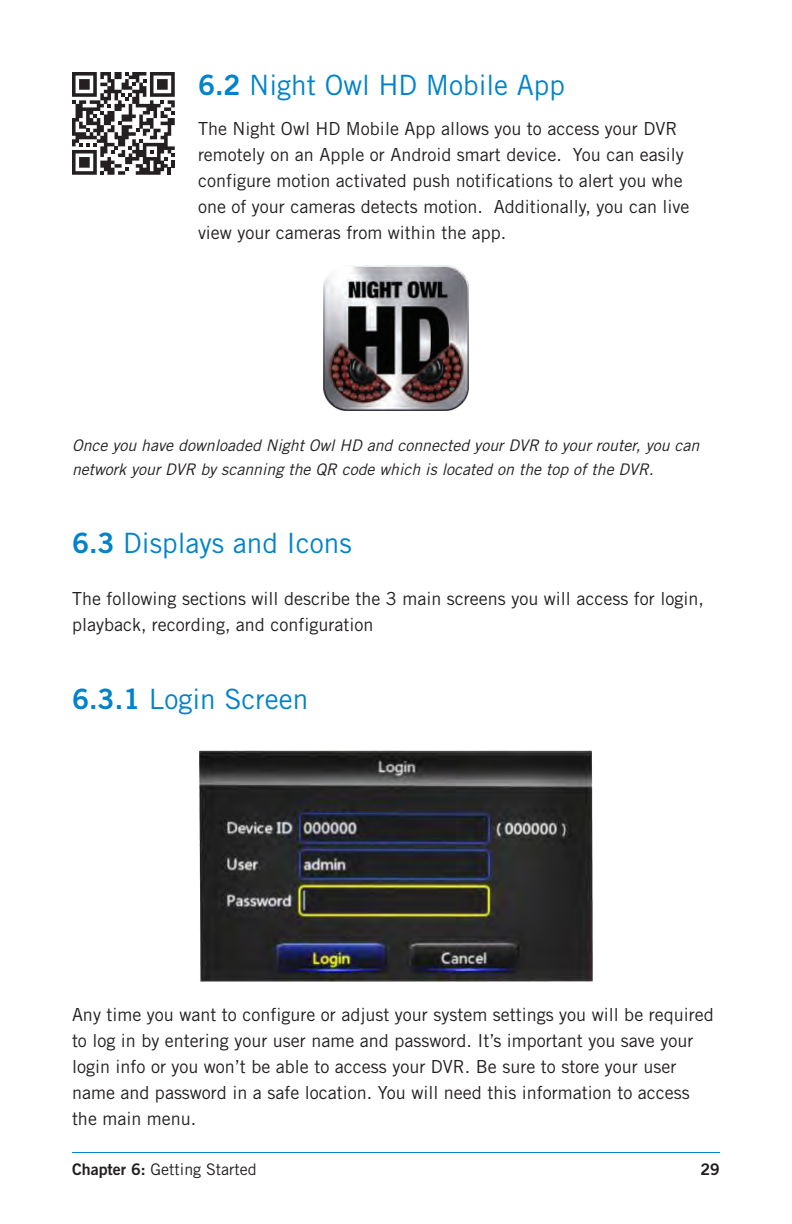
<style>
.page{position:relative;width:792px;height:1224px;background:#fff}
.page>*{position:absolute;margin:0;border:0;box-sizing:border-box;transform-origin:0 0}
.t1{font:28px "Trade Gothic";color:#0083ca}
.t2{font:18px/26px "Trade Gothic";color:#231f20}
.t3{font:italic 16px/24px "Trade Gothic";color:#231f20}
.t4{font:16px "Trade Gothic";color:#231f20}
.t5{font:16px "Trade Gothic Bold Two";color:#231f20}
.s1{font-family:"Trade Gothic Bold Two"}
</style>
<div class="page">
<hr style="left:72px;top:1152px;width:648px;height:1px;background:#0083ca">
<img style="left:324px;top:266px;width:145px;height:145px">
<img style="left:200px;top:751px;width:392px;height:231px">
<svg style="left:72px;top:72px;width:103px;height:103px"></svg>
<h1 class="t1" style="left:198px;top:68px;width:369px"><span class="s1">6.2</span> Night Owl HD Mobile App</h1>
<p class="t2" style="left:198px;top:115px;width:493px">The Night Owl HD Mobile App allows you to access your DVR remotely on an Apple or Android smart device. You can easily configure motion activated push notifications to alert you whe one of your cameras detects motion. Additionally, you can live view your cameras from within the app.</p>
<p class="t3" style="left:72px;top:433px;width:629px">Once you have downloaded Night Owl HD and connected your DVR to your router, you can network your DVR by scanning the QR code which is located on the top of the DVR.</p>
<h1 class="t1" style="left:72px;top:526px;width:281px"><span class="s1">6.3</span> Displays and Icons</h1>
<p class="t2" style="left:72px;top:585px;width:633px">The following sections will describe the 3 main screens you will access for login, playback, recording, and configuration</p>
<h1 class="t1" style="left:72px;top:682px;width:238px"><span class="s1">6.3.1</span> Login Screen</h1>
<p class="t2" style="left:72px;top:1001px;width:643px">Any time you want to configure or adjust your system settings you will be required to log in by entering your user name and password. It’s important you save your login info or you won’t be able to access your DVR. Be sure to store your user name and password in a safe location. You will need this information to access the main menu.</p>
<p class="t4" style="left:72px;top:1160px;width:186px"><span class="s1">Chapter 6:</span> Getting Started</p>
<p class="t5" style="left:700px;top:1159px;width:21px">29</p>
</div>
